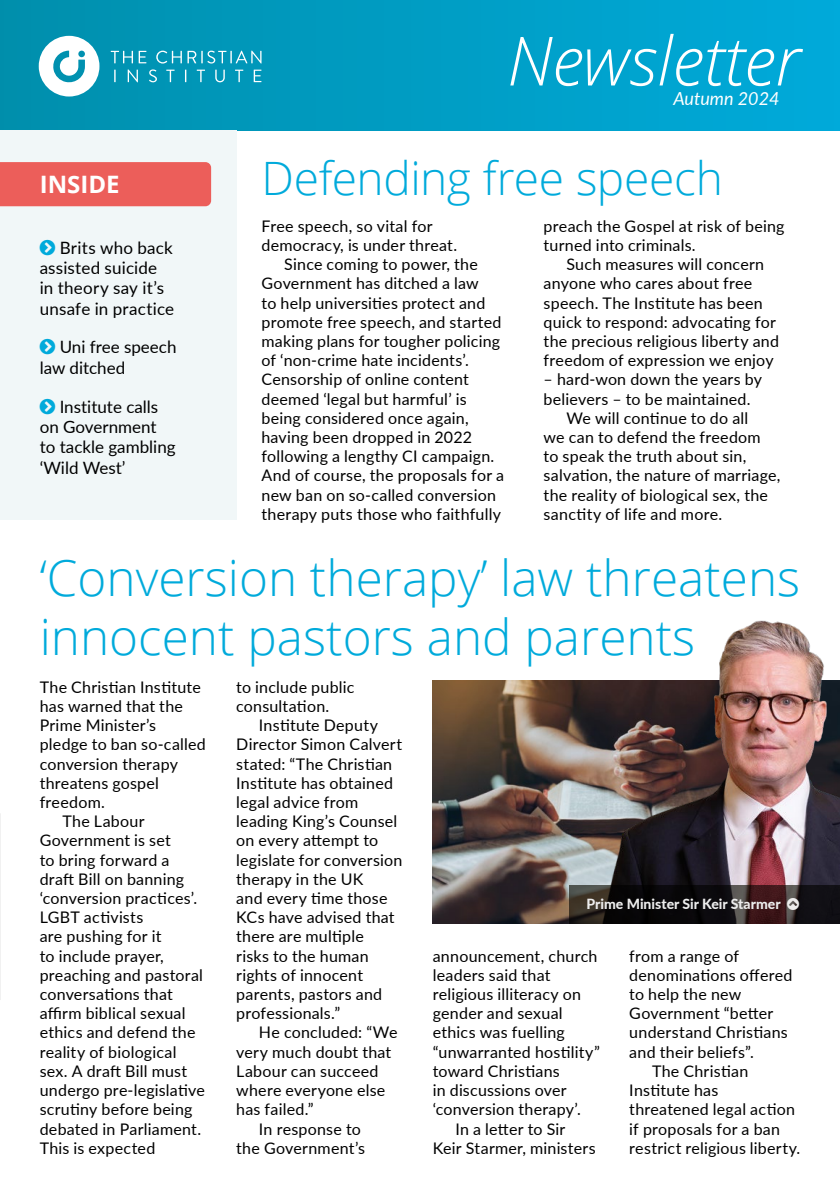
<style>
.page{position:relative;width:840px;height:1191px;background:#fff}
.page>*{position:absolute;margin:0;border:0;box-sizing:border-box;transform-origin:0 0}
.t1{font:italic 300 68px "Open Sans";color:#fff}
.t2{font:300 49.4px/59.2px "Open Sans";color:#00aadb}
.t3{font:300 46px "Open Sans";letter-spacing:-.005em;color:#00aadb}
.t4{font:700 24px "Open Sans";color:#fff}
.t5{font:italic 18px "Lato";color:#fff}
.t6{font:17px/20.4px "Lato";color:#000}
.t7{font:16px/19.2px "Lato";letter-spacing:.015em;color:#000}
.t8{font:800 14px "Lato";color:#ededed}
</style>
<div class="page">
<div style="left:0;top:0;width:839px;height:131px;background:linear-gradient(to right,#008fac,#00aada)"></div>
<svg style="left:111px;top:51px;width:150px;height:31px;background:#24a4c0"></svg>
<svg style="left:39px;top:36px;width:60px;height:60px"></svg>
<div style="left:0;top:130px;width:236px;height:390px;background:#f1f7f8"></div>
<div style="left:0;top:162px;width:211px;height:44px;background:#ec5e5a"></div>
<img style="left:432px;top:680px;width:142px;height:243px">
<img style="left:574px;top:620px;width:265px;height:264px">
<svg style="left:569px;top:884px;width:270px;height:39px;background:#201819"></svg>
<img style="left:0;top:813px;width:1px;height:187px">
<img style="left:0;top:798px;width:1px;height:60px">
<svg style="left:786px;top:898px;width:12px;height:12px"></svg>
<h3 class="t4" style="left:40px;top:175px;width:81px">INSIDE</h3>
<p class="t6" style="left:40px;top:236px;width:136px;text-indent:20px">Brits who back assisted suicide in theory say it’s unsafe in practice</p>
<p class="t6" style="left:40px;top:336px;width:138px;text-indent:20px">Uni free speech law ditched</p>
<p class="t6" style="left:40px;top:395px;width:137px;text-indent:20px">Institute calls on Government to tackle gambling ‘Wild West’</p>
<h1 class="t1" style="left:506px;top:22px;width:294px">Newsletter</h1>
<p class="t5" style="left:673px;top:88px;width:108px">Autumn 2024</p>
<h3 class="t3" style="left:261px;top:160px;width:462px">Defending free speech</h3>
<p class="t7" style="left:261px;top:216px;width:172px">Free speech, so vital for</p>
<p class="t7" style="left:261px;top:235px;width:197px">democracy, is under threat.</p>
<p class="t7" style="left:284px;top:254px;width:195px">Since coming to power, the</p>
<p class="t7" style="left:261px;top:273px;width:219px">Government has ditched a law</p>
<p class="t7" style="left:261px;top:292px;width:225px">to help universities protect and</p>
<p class="t7" style="left:261px;top:312px;width:241px">promote free speech, and started</p>
<p class="t7" style="left:261px;top:331px;width:240px">making plans for tougher policing</p>
<p class="t7" style="left:261px;top:350px;width:209px">of ‘non-crime hate incidents’.</p>
<p class="t7" style="left:261px;top:369px;width:209px">Censorship of online content</p>
<p class="t7" style="left:261px;top:388px;width:207px">deemed ‘legal but harmful’ is</p>
<p class="t7" style="left:261px;top:408px;width:209px">being considered once again,</p>
<p class="t7" style="left:261px;top:427px;width:212px">having been dropped in 2022</p>
<p class="t7" style="left:261px;top:446px;width:234px">following a lengthy CI campaign.</p>
<p class="t7" style="left:261px;top:465px;width:244px">And of course, the proposals for a</p>
<p class="t7" style="left:261px;top:484px;width:236px">new ban on so-called conversion</p>
<p class="t7" style="left:261px;top:504px;width:241px">therapy puts those who faithfully</p>
<p class="t7" style="left:543px;top:216px;width:242px">preach the Gospel at risk of being turned into criminals.</p>
<p class="t7" style="left:543px;top:254px;width:237px;text-indent:23px">Such measures will concern anyone who cares about free speech. The Institute has been quick to respond: advocating for the precious religious liberty and freedom of expression we enjoy</p>
<p class="t7" style="left:543px;top:369px;width:220px">– hard-won down the years by</p>
<p class="t7" style="left:543px;top:388px;width:208px">believers – to be maintained.</p>
<p class="t7" style="left:566px;top:408px;width:183px">We will continue to do all</p>
<p class="t7" style="left:543px;top:427px;width:218px">we can to defend the freedom</p>
<p class="t7" style="left:543px;top:446px;width:204px">to speak the truth about sin,</p>
<p class="t7" style="left:543px;top:465px;width:238px">salvation, the nature of marriage,</p>
<p class="t7" style="left:543px;top:484px;width:226px">the reality of biological sex, the</p>
<p class="t7" style="left:543px;top:504px;width:180px">sanctity of life and more.</p>
<h2 class="t2" style="left:40px;top:553px;width:761px">‘Conversion therapy’ law threatens innocent pastors and parents</h2>
<p class="t7" style="left:40px;top:676px;width:162px">The Christian Institute</p>
<p class="t7" style="left:40px;top:696px;width:145px">has warned that the</p>
<p class="t7" style="left:40px;top:715px;width:118px">Prime Minister’s</p>
<p class="t7" style="left:40px;top:734px;width:167px">pledge to ban so-called</p>
<p class="t7" style="left:40px;top:753px;width:140px">conversion therapy</p>
<p class="t7" style="left:40px;top:772px;width:121px">threatens gospel</p>
<p class="t7" style="left:40px;top:792px;width:67px">freedom.</p>
<p class="t7" style="left:62px;top:811px;width:84px">The Labour</p>
<p class="t7" style="left:40px;top:830px;width:132px">Government is set</p>
<p class="t7" style="left:40px;top:849px;width:131px">to bring forward a</p>
<p class="t7" style="left:40px;top:868px;width:146px">draft Bill on banning</p>
<p class="t7" style="left:40px;top:888px;width:159px">‘conversion practices’.</p>
<p class="t7" style="left:40px;top:907px;width:105px">LGBT activists</p>
<p class="t7" style="left:40px;top:926px;width:123px">are pushing for it</p>
<p class="t7" style="left:40px;top:945px;width:126px">to include prayer,</p>
<p class="t7" style="left:40px;top:964px;width:165px">preaching and pastoral</p>
<p class="t7" style="left:40px;top:984px;width:135px">conversations that</p>
<p class="t7" style="left:40px;top:1003px;width:147px">affirm biblical sexual</p>
<p class="t7" style="left:40px;top:1022px;width:157px">ethics and defend the</p>
<p class="t7" style="left:40px;top:1041px;width:138px">reality of biological</p>
<p class="t7" style="left:40px;top:1060px;width:149px">sex. A draft Bill must</p>
<p class="t7" style="left:40px;top:1080px;width:166px">undergo pre-legislative</p>
<p class="t7" style="left:40px;top:1099px;width:154px">scrutiny before being</p>
<p class="t7" style="left:40px;top:1118px;width:163px">debated in Parliament.</p>
<p class="t7" style="left:40px;top:1137px;width:117px">This is expected</p>
<p class="t7" style="left:236px;top:676px;width:120px">to include public consultation.</p>
<p class="t7" style="left:236px;top:715px;width:168px;text-indent:23px">Institute Deputy<br>Director Simon Calvert stated: “The Christian<br>Institute has obtained legal advice from leading King’s Counsel on every attempt to legislate for conversion therapy in the UK<br>and every time those<br>KCs have advised that there are multiple<br>risks to the human rights of innocent parents, pastors and professionals.”</p>
<p class="t7" style="left:259px;top:1022px;width:140px">He concluded: “We</p>
<p class="t7" style="left:236px;top:1041px;width:156px">very much doubt that</p>
<p class="t7" style="left:236px;top:1060px;width:144px">Labour can succeed</p>
<p class="t7" style="left:236px;top:1080px;width:150px">where everyone else</p>
<p class="t7" style="left:236px;top:1099px;width:79px">has failed.”</p>
<p class="t7" style="left:259px;top:1118px;width:103px">In response to</p>
<p class="t7" style="left:236px;top:1137px;width:130px">the Government’s</p>
<p class="t8" style="left:586px;top:898px;width:195px">Prime Minister Sir Keir Starmer</p>
<p class="t7" style="left:432px;top:945px;width:166px">announcement, church</p>
<p class="t7" style="left:432px;top:964px;width:119px">leaders said that</p>
<p class="t7" style="left:432px;top:984px;width:150px">religious illiteracy on</p>
<p class="t7" style="left:432px;top:1003px;width:131px">gender and sexual</p>
<p class="t7" style="left:432px;top:1022px;width:134px">ethics was fuelling</p>
<p class="t7" style="left:432px;top:1041px;width:168px">“unwarranted hostility”</p>
<p class="t7" style="left:432px;top:1060px;width:128px">toward Christians</p>
<p class="t7" style="left:432px;top:1080px;width:135px">in discussions over</p>
<p class="t7" style="left:432px;top:1099px;width:150px">‘conversion therapy’.</p>
<p class="t7" style="left:455px;top:1118px;width:111px">In a letter to Sir</p>
<p class="t7" style="left:432px;top:1137px;width:164px">Keir Starmer, ministers</p>
<p class="t7" style="left:629px;top:945px;width:111px">from a range of</p>
<p class="t7" style="left:629px;top:964px;width:164px">denominations offered</p>
<p class="t7" style="left:629px;top:984px;width:113px">to help the new</p>
<p class="t7" style="left:629px;top:1003px;width:145px">Government “better</p>
<p class="t7" style="left:629px;top:1022px;width:160px">understand Christians</p>
<p class="t7" style="left:629px;top:1041px;width:126px">and their beliefs”.</p>
<p class="t7" style="left:651px;top:1060px;width:98px">The Christian</p>
<p class="t7" style="left:629px;top:1080px;width:90px">Institute has</p>
<p class="t7" style="left:629px;top:1099px;width:167px">threatened legal action</p>
<p class="t7" style="left:629px;top:1118px;width:152px">if proposals for a ban</p>
<p class="t7" style="left:629px;top:1137px;width:172px">restrict religious liberty.</p>
</div>
